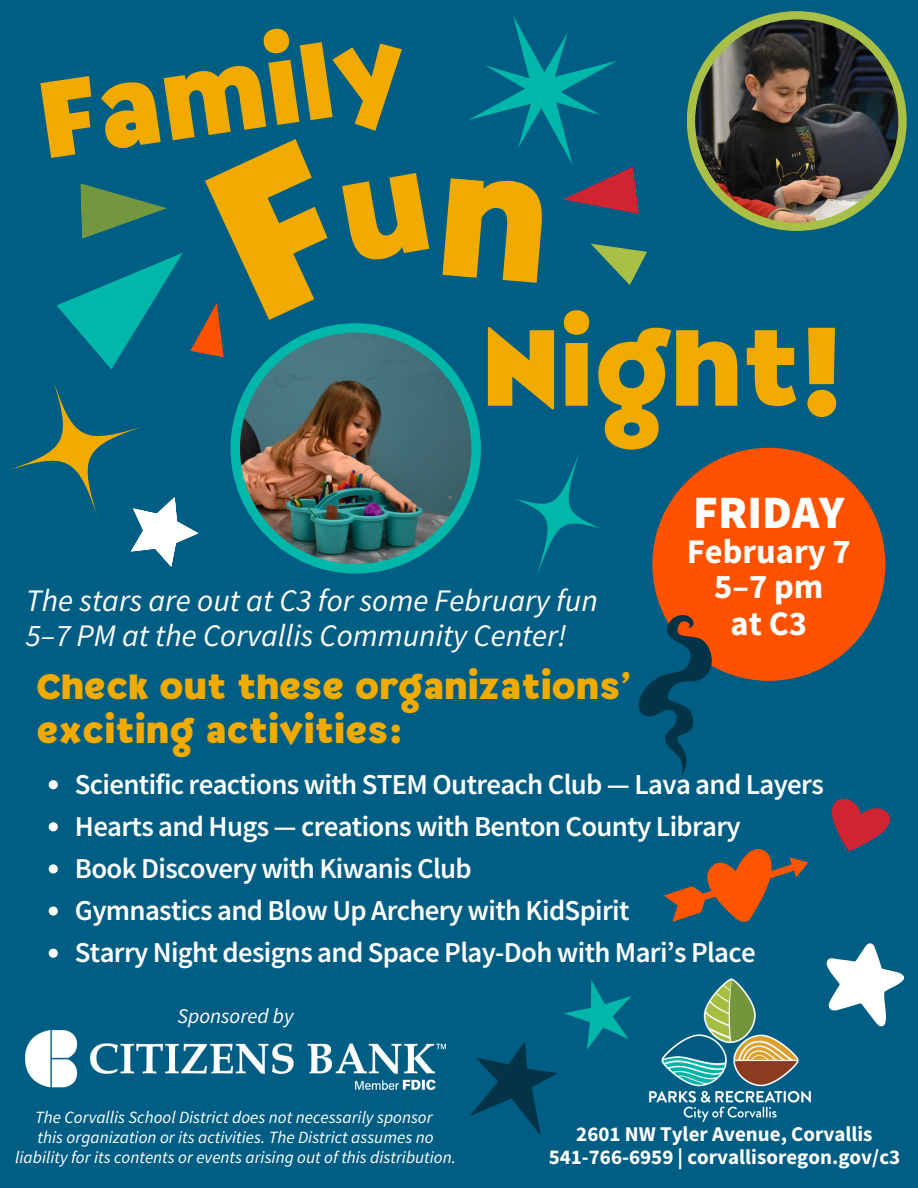
<style>
.page{position:relative;width:918px;height:1188px;background:#005d83}
.page>*{position:absolute;margin:0;border:0;box-sizing:border-box;transform-origin:0 0}
.t1{font:120px "Minnie Play";letter-spacing:.025em;color:#f1ab00}
.t2{font:900 46.5px "Source Sans Pro";color:#fff}
.t3{font:39px/43.8px "Minnie Play";letter-spacing:.025em;color:#f1ab00}
.t4{font:700 34.5px/36px "Source Sans Pro";color:#fff;text-align:center}
.t5{font:italic 31.2px/35.1px "Source Sans Pro";color:#fff}
.t6{font:600 28.8px "Source Sans Pro";letter-spacing:-.025em;color:#fff}
.t7{font:700 21px/23.7px "Source Sans Pro";color:#fff;text-align:center}
.t8{font:italic 21px "Source Sans Pro";color:#fff}
.t9{font:italic 17.25px/20px "Source Sans Pro";color:#fff;text-align:center}
</style>
<div class="page">
<svg style="left:49px;top:780px;width:9px;height:9px"></svg>
<svg style="left:49px;top:822px;width:9px;height:9px"></svg>
<svg style="left:49px;top:864px;width:9px;height:10px"></svg>
<svg style="left:49px;top:907px;width:9px;height:9px"></svg>
<svg style="left:49px;top:949px;width:9px;height:9px"></svg>
<div style="left:234px;top:327px;width:244px;height:243px;background:#00b7aa;border-radius:50%"></div>
<img style="left:240px;top:333px;width:231px;height:231px;border-radius:50%">
<svg style="left:687px;top:11px;width:220px;height:220px;background:#9cb94a"></svg>
<div style="left:690px;top:14px;width:214px;height:214px;background:#a8c046;border-radius:50%"></div>
<img style="left:695px;top:19px;width:203px;height:204px;border-radius:50%">
<div style="left:652px;top:448px;width:233px;height:233px;background:#ff5200;border-radius:50%"></div>
<svg style="left:516px;top:452px;width:85px;height:122px"></svg>
<svg style="left:664px;top:798px;width:241px;height:229px"></svg>
<svg style="left:638px;top:612px;width:77px;height:163px"></svg>
<img style="left:649px;top:971px;width:177px;height:151px">
<img style="left:26px;top:1031px;width:420px;height:58px">
<svg style="left:471px;top:980px;width:160px;height:154px"></svg>
<svg style="left:4px;top:183px;width:426px;height:389px"></svg>
<svg style="left:469px;top:16px;width:178px;height:269px"></svg>
<p class="t1" style="left:35px;top:68px;width:368px;rotate:-8deg">Family</p>
<h1 class="t1" style="left:484px;top:316px;width:360px">Night!</h1>
<p class="t5" style="left:26px;top:583px;width:573px">The stars are out at C3 for some February fun<br>5–7 PM at the Corvallis Community Center!</p>
<p class="t3" style="left:37px;top:667px;width:596px">Check out these organizations’ exciting activities:</p>
<h2 class="t2" style="left:693px;top:482px;width:153px">FRIDAY</h2>
<h2 class="t4" style="left:687px;top:533px;width:165px">February 7<br>5–7 pm<br>at C3</h2>
<p class="t6" style="left:75px;top:765px;width:750px">Scientific reactions with STEM Outreach Club — Lava and Layers</p>
<h1 class="t6" style="left:75px;top:808px;width:667px">Hearts and Hugs — creations with Benton County Library</h1>
<p class="t6" style="left:75px;top:850px;width:398px">Book Discovery with Kiwanis Club</p>
<p class="t6" style="left:75px;top:892px;width:556px">Gymnastics and Blow Up Archery with KidSpirit</p>
<p class="t6" style="left:75px;top:934px;width:682px">Starry Night designs and Space Play-Doh with Mari’s Place</p>
<p class="t8" style="left:178px;top:1002px;width:117px">Sponsored by</p>
<p class="t9" style="left:35px;top:1107px;width:399px">The Corvallis School District does not necessarily sponsor</p>
<p class="t9" style="left:15px;top:1127px;width:442px">this organization or its activities. The District assumes no liability for its contents or events arising out of this distribution.</p>
<p class="t7" style="left:549px;top:1121px;width:353px">2601 NW Tyler Avenue, Corvallis<br>541-766-6959 | corvallisoregon.gov/c3</p>
</div>
